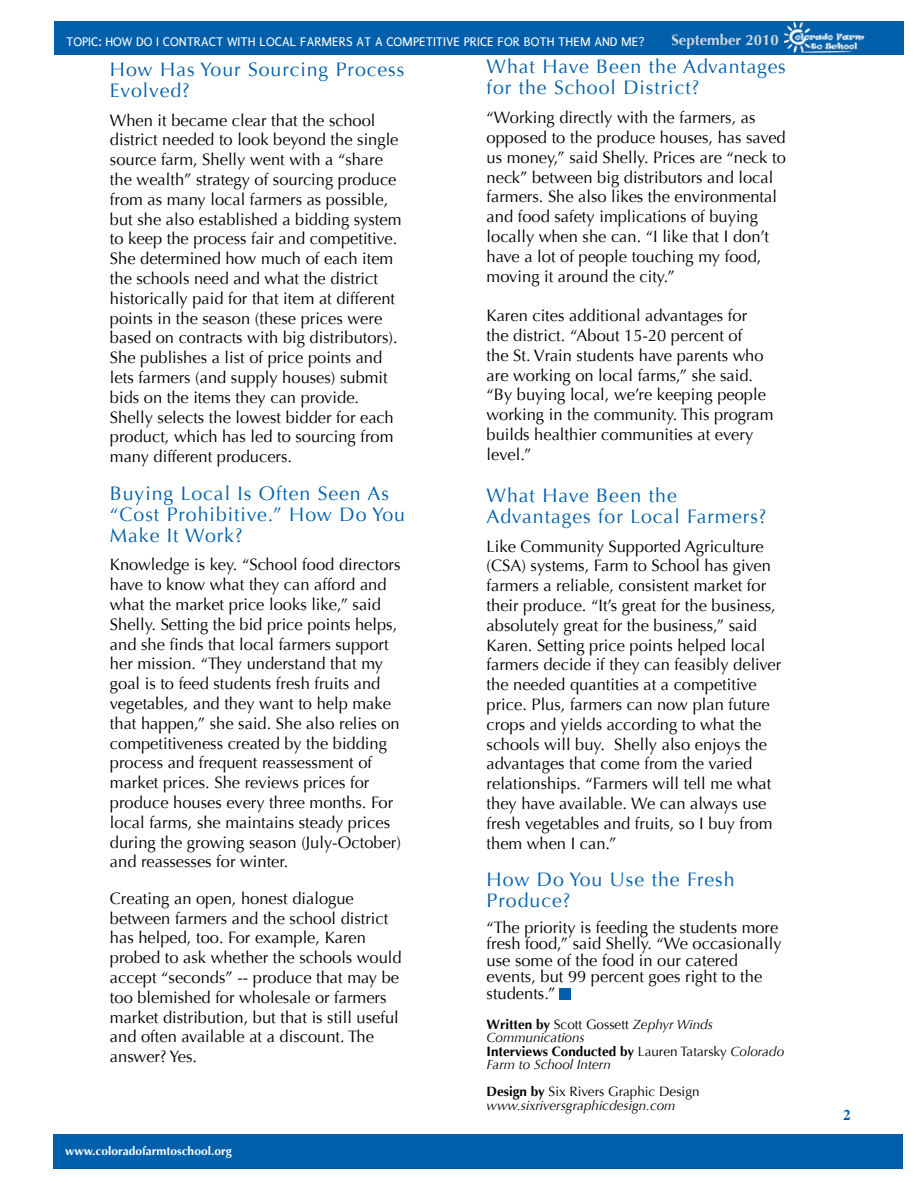
<style>
.page{position:relative;width:918px;height:1188px;background:#fff}
.page>*{position:absolute;margin:0;border:0;box-sizing:border-box;transform-origin:0 0}
.t1{font:19.5px/21px "Optima";letter-spacing:.05em;color:#005fab}
.t2{font:16.5px/19.8px "Optima";color:#000}
.t3{font:700 15px "Optima";color:#d1d5de}
.t4{font:700 15px "Times";color:#005fab}
.t5{font:italic 13.5px/13.5px "Optima";color:#000}
.t6{font:13.5px "Puritan";color:#fff}
.t7{font:700 12px "Optima";color:#fff}
.s1{font-weight:700;font-style:normal}
.s2{font-style:normal}
</style>
<div class="page">
<hr style="left:506px;top:723px;width:1px;height:54px;background:#000">
<hr style="left:505px;top:723px;width:1px;height:54px;background:#000">
<hr style="left:504px;top:723px;width:1px;height:54px;background:#000">
<div style="left:559px;top:988px;width:12px;height:11px;background:#005fab"></div>
<div style="left:53px;top:1134px;width:850px;height:34px;background:#005fab"></div>
<div style="left:54px;top:21px;width:850px;height:33px;background:#005fab"></div>
<img style="left:784px;top:21px;width:81px;height:31px">
<p class="t6" style="left:66px;top:34px;width:474px">TOPIC: HOW DO I CONTRACT WITH LOCAL FARMERS AT A COMPETITIVE PRICE FOR BOTH</p>
<p class="t6" style="left:558px;top:34px;width:88px">THEM AND ME?</p>
<p class="t3" style="left:671px;top:32px;width:109px">September 2010</p>
<p class="t1" style="left:110px;top:59px;width:296px">How Has Your Sourcing Process<br>Evolved?</p>
<p class="t2" style="left:110px;top:110px;width:293px">When it became clear that the school district needed to look beyond the single source farm, Shelly went with a “share the wealth” strategy of sourcing produce from as many local farmers as possible, but she also established a bidding system to keep the process fair and competitive.<br>She determined how much of each item the schools need and what the district historically paid for that item at different points in the season (these prices were based on contracts with big distributors).<br>She publishes a list of price points and lets farmers (and supply houses) submit bids on the items they can provide.<br>Shelly selects the lowest bidder for each product, which has led to sourcing from many different producers.</p>
<p class="t1" style="left:110px;top:483px;width:297px">Buying Local Is Often Seen As “Cost Prohibitive.” How Do You<br>Make It Work?</p>
<p class="t2" style="left:110px;top:555px;width:293px">Knowledge is key. “School food directors have to know what they can afford and what the market price looks like,” said Shelly. Setting the bid price points helps, and she finds that local farmers support her mission. “They understand that my goal is to feed students fresh fruits and vegetables, and they want to help make that happen,” she said. She also relies on competitiveness created by the bidding process and frequent reassessment of market prices. She reviews prices for produce houses every three months. For local farms, she maintains steady prices during the growing season (July-October) and reassesses for winter.</p>
<p class="t2" style="left:110px;top:888px;width:293px">Creating an open, honest dialogue between farmers and the school district has helped, too. For example, Karen probed to ask whether the schools would accept “seconds” -- produce that may be too blemished for wholesale or farmers market distribution, but that is still useful and often available at a discount. The answer? Yes.</p>
<p class="t7" style="left:65px;top:1144px;width:168px">www.coloradofarmtoschool.org</p>
<p class="t1" style="left:487px;top:57px;width:301px">What Have Been the Advantages for the School District?</p>
<p class="t2" style="left:487px;top:108px;width:301px">“Working directly with the farmers, as opposed to the produce houses, has saved us money,” said Shelly. Prices are “neck to neck” between big distributors and local farmers. She also likes the environmental and food safety implications of buying locally when she can. “I like that I don’t have a lot of people touching my food, moving it around the city.”</p>
<p class="t2" style="left:487px;top:306px;width:288px">Karen cites additional advantages for<br>the district. “About 15-20 percent of<br>the St. Vrain students have parents who are working on local farms,” she said. “By buying local, we’re keeping people working in the community. This program builds healthier communities at every level.”</p>
<p class="t1" style="left:487px;top:485px;width:281px">What Have Been the<br>Advantages for Local Farmers?</p>
<p class="t2" style="left:487px;top:536px;width:296px">Like Community Supported Agriculture (CSA) systems, Farm to School has given farmers a reliable, consistent market for their produce. “It’s great for the business, absolutely great for the business,” said Karen. Setting price points helped local farmers decide if they can feasibly deliver the needed quantities at a competitive price. Plus, farmers can now plan future crops and yields according to what the schools will buy. Shelly also enjoys the advantages that come from the varied relationships. “Farmers will tell me what they have available. We can always use fresh vegetables and fruits, so I buy from them when I can.”</p>
<p class="t1" style="left:487px;top:869px;width:250px">How Do You Use the Fresh<br>Produce?</p>
<p class="t2" style="left:487px;top:919px;width:296px;line-height:16.5px">“The priority is feeding the students more fresh food,” said Shelly. “We occasionally use some of the food in our catered events, but 99 percent goes right to the students.”</p>
<p class="t5" style="left:487px;top:1017px;width:299px"><span class="s1">Written by</span> <span class="s2">Scott Gossett</span> Zephyr Winds<br>Communications<br><span class="s1">Interviews Conducted by</span> <span class="s2">Lauren Tatarsky</span> Colorado<br>Farm to School Intern</p>
<p class="t5" style="left:487px;top:1085px;width:215px"><span class="s1">Design by</span> <span class="s2">Six Rivers Graphic Design </span>www.sixriversgraphicdesign.com</p>
<p class="t4" style="left:843px;top:1100px;width:9px">2</p>
</div>
